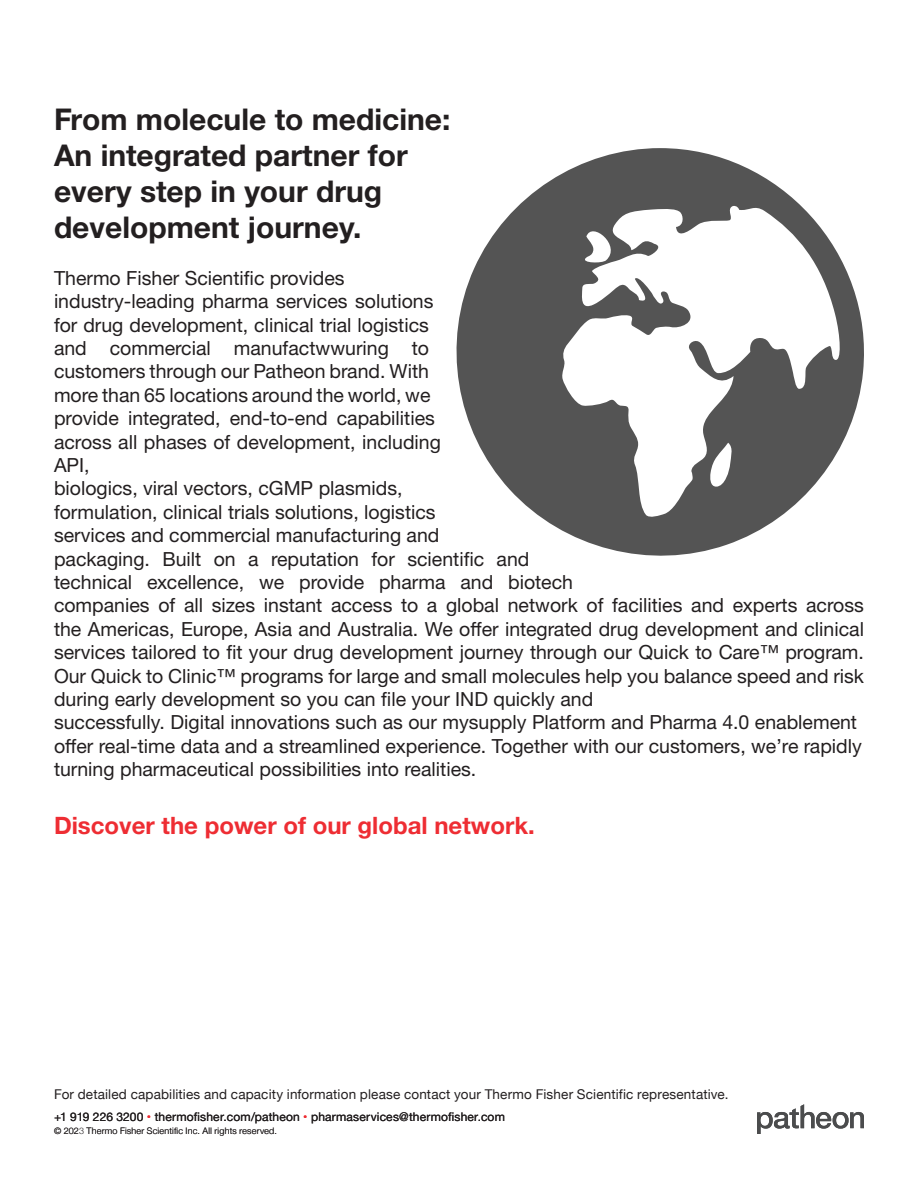
<style>
.page{position:relative;width:918px;height:1188px;background:#fff}
.page>*{position:absolute;margin:0;border:0;box-sizing:border-box;transform-origin:0 0}
.PATH_Site_Header{font:700 30px/36px "Helvetica Neue LTW1 G";color:#231f20}
.PATH_Site_Header-2{font:700 24px "Helvetica Neue LTW1 G";color:#ee2d33}
.PATH_Site_Header-3{font:19.5px/23.4px "Helvetica Neue LTW1 G";color:#231f20}
.t1{font:13.5px "Helvetica Neue";letter-spacing:.01em;color:#231f20}
.PATH_Site_Footer{font:12px "Helvetica Neue";letter-spacing:.015em;color:#231f20}
.t2{font:300 9px "Helvetica Neue";letter-spacing:.025em;color:#231f20}
.s1{color:#ee2d33}
</style>
<div class="page">
<svg style="left:757px;top:1104px;width:107px;height:30px"></svg>
<svg style="left:456px;top:148px;width:408px;height:408px;fill:#545454"></svg>
<p class="PATH_Site_Header" style="left:54px;top:101px;width:398px">From molecule to medicine:</p>
<p class="PATH_Site_Header" style="left:54px;top:137px;width:355px">An integrated partner for every step in your drug development journey.</p>
<p class="PATH_Site_Header-3" style="left:54px;top:266px;width:292px">Thermo Fisher Scientific provides</p>
<p class="PATH_Site_Header-3" style="left:54px;top:289px;width:388px">industry-leading pharma services solutions for drug development, clinical trial logistics and commercial manufactwwuring to customers through our Patheon brand. With more than 65 locations around the world, we provide integrated, end-to-end capabilities across all phases of development, including API,</p>
<p class="PATH_Site_Header-3" style="left:54px;top:477px;width:350px">biologics, viral vectors, cGMP plasmids,</p>
<p class="PATH_Site_Header-3" style="left:54px;top:500px;width:383px">formulation, clinical trials solutions, logistics</p>
<p class="PATH_Site_Header-3" style="left:54px;top:523px;width:387px">services and commercial manufacturing and</p>
<p class="PATH_Site_Header-3" style="left:54px;top:547px;width:812px">packaging. Built on a reputation for scientific and<br>technical excellence, we provide pharma and biotech<br>companies of all sizes instant access to a global network of facilities and experts across the Americas, Europe, Asia and Australia. We offer integrated drug development and clinical services tailored to fit your drug development journey through our Quick to Care™ program.<br>Our Quick to Clinic™ programs for large and small molecules help you balance speed and risk during early development so you can file your IND quickly and</p>
<p class="PATH_Site_Header-3" style="left:54px;top:711px;width:805px">successfully. Digital innovations such as our mysupply Platform and Pharma 4.0 enablement</p>
<p class="PATH_Site_Header-3" style="left:54px;top:734px;width:809px">offer real-time data and a streamlined experience. Together with our customers, we’re rapidly</p>
<p class="PATH_Site_Header-3" style="left:54px;top:757px;width:424px">turning pharmaceutical possibilities into realities.</p>
<p class="PATH_Site_Header-2" style="left:54px;top:810px;width:482px">Discover the power of our global network.</p>
<p class="t1" style="left:54px;top:1084px;width:676px">For detailed capabilities and capacity information please contact your Thermo Fisher Scientific representative.</p>
<p class="t2" style="left:79px;top:1124px;width:7px">3</p>
<p class="PATH_Site_Footer" style="left:54px;top:1108px;width:452px">+1 919 226 3200 <span class="s1">•</span> thermofisher.com/patheon <span class="s1">•</span> pharmaservices@thermofisher.com</p>
<p class="t2" style="left:54px;top:1124px;width:224px">© 202 Thermo Fisher Scientific Inc. All rights reserved.</p>
</div>
